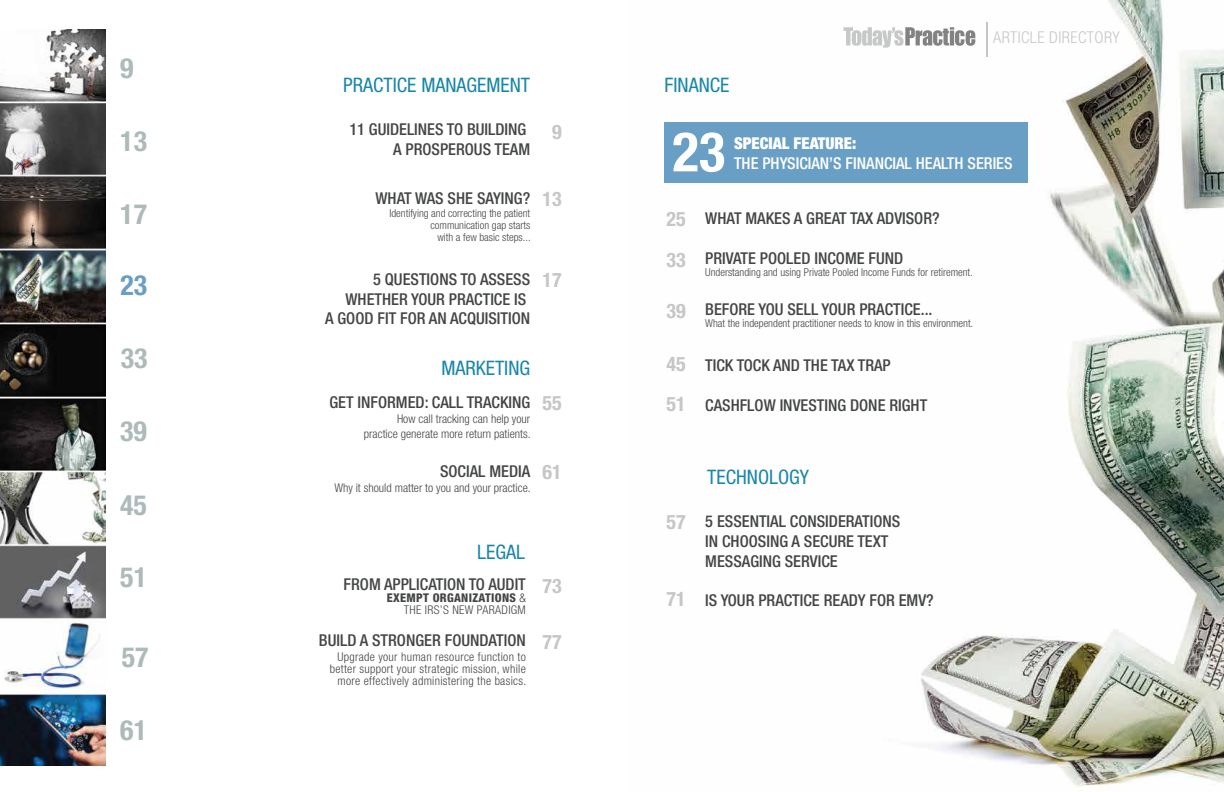
<style>
.page{position:relative;width:1224px;height:792px;background:#fff}
.page>*{position:absolute;margin:0;border:0;box-sizing:border-box;transform-origin:0 0}
.t1{font:700 condensed 55px "Helvetica Neue LT Std";color:#fff}
.t2{font:700 condensed 27.9px "Helvetica Neue LT Std";color:#aebab9}
.t3{font:700 condensed 27.9px "Helvetica Neue LT Std";color:#699fc4}
.t4{font:condensed 20px "Helvetica Neue LT Std";color:#1886a8}
.t5{font:700 condensed 20px "Helvetica Neue LT Std";color:#c6c6c6}
.t6{font:500 condensed 16.3px/19.6px "Helvetica Neue LT Std";color:#444545;text-align:right}
.t7{font:500 condensed 16.3px "Helvetica Neue LT Std";color:#fff}
.t8{font:300 condensed 16.3px "Helvetica Neue LT Std";letter-spacing:.025em;color:#c7c8c8}
.t9{font:900 condensed 16.3px "Helvetica Neue LT Std";color:#fff}
.t10{font:300 condensed 12px/12.2px "Helvetica Neue LT Std";letter-spacing:.025em;color:#444545;text-align:right}
.t11{font:300 condensed 12px/15px "Helvetica Neue LT Std";color:#444545;text-align:right}
.t12{font:300 condensed 10.9px/12.3px "Helvetica Neue LT Std";color:#444545;text-align:right}
.s1{font-weight:800}
</style>
<div class="page">
<img style="left:664px;top:0;width:560px;height:787px">
<div style="left:665px;top:122px;width:363px;height:61px;background:#699fc4"></div>
<svg style="left:843px;top:27px;width:132px;height:21px"></svg>
<hr style="left:987px;top:22px;width:1px;height:35px;background:#8e8e8d">
<img style="left:0;top:29px;width:106px;height:737px">
<h2 class="t2" style="left:120px;top:51px;width:15px">9</h2>
<h2 class="t2" style="left:120px;top:124px;width:28px">13</h2>
<h2 class="t2" style="left:120px;top:197px;width:28px">17</h2>
<h2 class="t3" style="left:120px;top:268px;width:28px">23</h2>
<h2 class="t2" style="left:121px;top:341px;width:28px">33</h2>
<h2 class="t2" style="left:120px;top:414px;width:28px">39</h2>
<h2 class="t2" style="left:120px;top:488px;width:28px">45</h2>
<h2 class="t2" style="left:120px;top:560px;width:28px">51</h2>
<h2 class="t2" style="left:122px;top:640px;width:28px">57</h2>
<h2 class="t2" style="left:120px;top:713px;width:28px">61</h2>
<p class="t4" style="left:343px;top:74px;width:189px">PRACTICE MANAGEMENT</p>
<p class="t4" style="left:665px;top:74px;width:66px">FINANCE</p>
<p class="t8" style="left:993px;top:28px;width:128px">ARTICLE DIRECTORY</p>
<p class="t6" style="left:349px;top:119px;width:182px">11 GUIDELINES TO BUILDING<br>A PROSPEROUS TEAM</p>
<p class="t6" style="left:376px;top:188px;width:156px">WHAT WAS SHE SAYING?</p>
<p class="t12" style="left:389px;top:206px;width:143px">Identifying and correcting the patient communication gap starts<br>with a few basic steps...</p>
<p class="t6" style="left:325px;top:269px;width:207px">5 QUESTIONS TO ASSESS<br>WHETHER YOUR PRACTICE IS<br>A GOOD FIT FOR AN ACQUISITION</p>
<p class="t5" style="left:552px;top:120px;width:11px">9</p>
<p class="t5" style="left:542px;top:187px;width:21px">13</p>
<p class="t5" style="left:542px;top:268px;width:21px">17</p>
<p class="t4" style="left:441px;top:356px;width:90px">MARKETING</p>
<p class="t6" style="left:329px;top:392px;width:202px">GET INFORMED: CALL TRACKING</p>
<p class="t11" style="left:364px;top:411px;width:168px">How call tracking can help your practice generate more return patients.</p>
<p class="t6" style="left:440px;top:461px;width:92px">SOCIAL MEDIA</p>
<p class="t11" style="left:334px;top:480px;width:198px">Why it should matter to you and your practice.</p>
<p class="t5" style="left:542px;top:391px;width:21px">55</p>
<p class="t5" style="left:542px;top:460px;width:21px">61</p>
<p class="t4" style="left:477px;top:540px;width:49px">LEGAL</p>
<p class="t6" style="left:344px;top:574px;width:184px">FROM APPLICATION TO AUDIT</p>
<p class="t10" style="left:387px;top:591px;width:141px"><span class="s1">EXEMPT ORGANIZATIONS</span> &amp;<br>THE IRS’S NEW PARADIGM</p>
<p class="t6" style="left:319px;top:630px;width:208px">BUILD A STRONGER FOUNDATION</p>
<p class="t10" style="left:330px;top:651px;width:198px">Upgrade your human resource function to better support your strategic mission, while more effectively administering the basics.</p>
<p class="t5" style="left:542px;top:573px;width:21px">73</p>
<p class="t5" style="left:542px;top:630px;width:21px">77</p>
<h1 class="t1" style="left:673px;top:119px;width:54px">23</h1>
<p class="t9" style="left:734px;top:133px;width:124px">SPECIAL FEATURE:</p>
<p class="t7" style="left:734px;top:153px;width:280px">THE PHYSICIAN’S FINANCIAL HEALTH SERIES</p>
<p class="t5" style="left:666px;top:207px;width:21px">25</p>
<p class="t5" style="left:666px;top:247px;width:21px">33</p>
<p class="t5" style="left:666px;top:299px;width:21px">39</p>
<p class="t5" style="left:666px;top:352px;width:21px">45</p>
<p class="t5" style="left:666px;top:391px;width:21px">51</p>
<p class="t6" style="left:705px;top:209px;width:236px">WHAT MAKES A GREAT TAX ADVISOR?</p>
<p class="t6" style="left:705px;top:248px;width:200px">PRIVATE POOLED INCOME FUND</p>
<p class="t12" style="left:705px;top:266px;width:269px">Understanding and using Private Pooled Income Funds for retirement.</p>
<p class="t6" style="left:705px;top:299px;width:229px">BEFORE YOU SELL YOUR PRACTICE...</p>
<p class="t12" style="left:705px;top:317px;width:270px">What the independent practitioner needs to know in this environment.</p>
<p class="t6" style="left:705px;top:356px;width:187px">TICK TOCK AND THE TAX TRAP</p>
<p class="t6" style="left:705px;top:395px;width:224px">CASHFLOW INVESTING DONE RIGHT</p>
<p class="t5" style="left:666px;top:510px;width:21px">57</p>
<p class="t5" style="left:666px;top:587px;width:21px">71</p>
<p class="t4" style="left:707px;top:466px;width:103px">TECHNOLOGY</p>
<p class="t6" style="left:705px;top:512px;width:197px;text-align:left">5 ESSENTIAL CONSIDERATIONS<br>IN CHOOSING A SECURE TEXT<br>MESSAGING SERVICE</p>
<p class="t6" style="left:705px;top:590px;width:230px">IS YOUR PRACTICE READY FOR EMV?</p>
</div>
